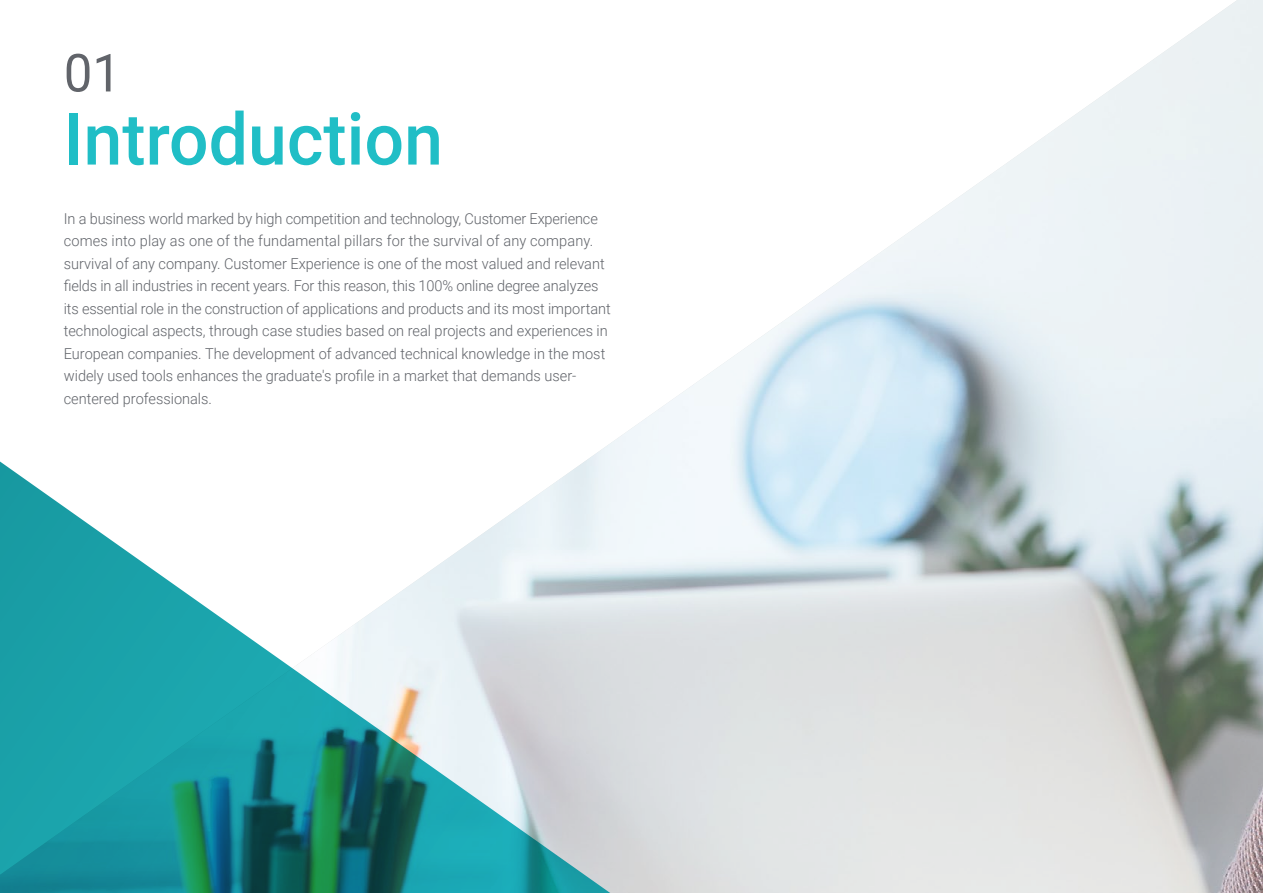
<style>
.page{position:relative;width:1263px;height:893px;background:#fff}
.page>*{position:absolute;margin:0;border:0;box-sizing:border-box;transform-origin:0 0}
.t1{font:500 72px "Roboto";color:#20bec6}
.t2{font:52.5px "Roboto";color:#61646a}
.t3{font:300 15px/22.5px "Roboto";color:#61646a}
</style>
<div class="page">
<img style="left:607px;top:0;width:656px;height:893px">
<svg style="left:0;top:446px;width:640px;height:447px"></svg>
<h2 class="t2" style="left:64px;top:36px;width:59px">01</h2>
<h1 class="t1" style="left:64px;top:89px;width:381px">Introduction</h1>
<p class="t3" style="left:64px;top:207px;width:548px">In a business world marked by high competition and technology, Customer Experience comes into play as one of the fundamental pillars for the survival of any company. survival of any company. Customer Experience is one of the most valued and relevant fields in all industries in recent years. For this reason, this 100% online degree analyzes its essential role in the construction of applications and products and its most important technological aspects, through case studies based on real projects and experiences in European companies. The development of advanced technical knowledge in the most widely used tools enhances the graduate's profile in a market that demands user&shy;centered professionals.</p>
</div>
